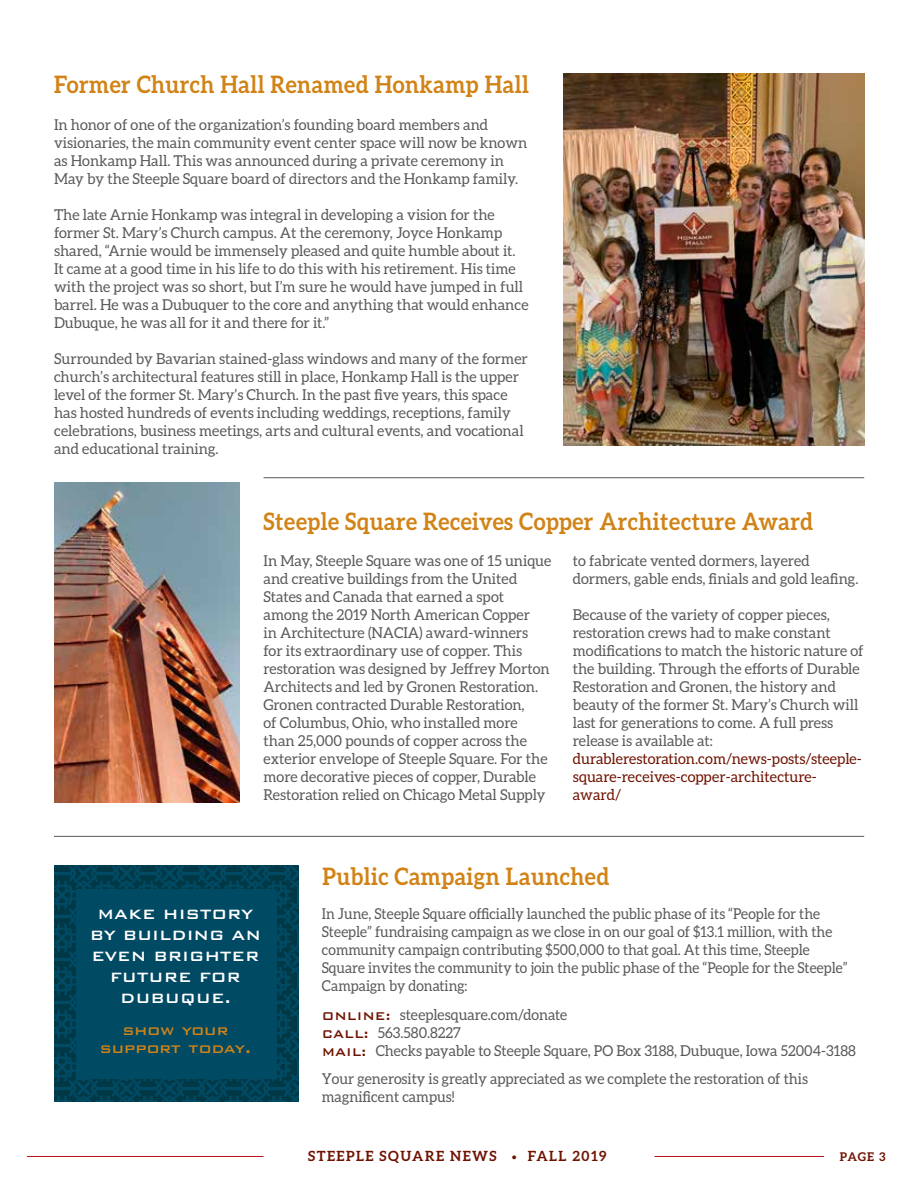
<style>
.page{position:relative;width:918px;height:1188px;background:#fff}
.page>*{position:absolute;margin:0;border:0;box-sizing:border-box;transform-origin:0 0}
.t1{font:700 24px "Aleo";letter-spacing:.02em;color:#d18316;scale:.92 1}
.t2{font:500 18px/21px "Bank Gothic BT";color:#fff;text-align:center}
.t3{font:500 18px/18px "Bank Gothic BT";color:#d18316;text-align:center}
.t4{font:15px/18px "Aleo";color:#58595b}
.t5{font:15px/18px "Aleo";color:#58595b;scale:.94 1}
.t6{font:15px/18px "Aleo";color:#58595b;scale:.96 1}
.t7{font:15px/18px "Aleo";color:#6f1200}
.t8{font:700 14.1px "Aleo";letter-spacing:.1em;color:#6f1200}
.t9{font:700 12px "Aleo";color:#6f1200}
.s1{font-family:"Bank Gothic BT";font-weight:500;color:#6f1200}
.s2{font-size:8.85px}
</style>
<div class="page">
<hr style="left:27px;top:1156px;width:237px;height:1px;background:#b5121b">
<img style="left:564px;top:74px;width:300px;height:371px">
<img style="left:54px;top:482px;width:186px;height:321px">
<svg style="left:54px;top:865px;width:244px;height:237px;background:#004054"></svg>
<div style="left:77px;top:889px;width:200px;height:190px;background:#004a64"></div>
<hr style="left:264px;top:477px;width:600px;height:1px;background:#58595b">
<hr style="left:54px;top:836px;width:810px;height:1px;background:#58595b">
<hr style="left:654px;top:1156px;width:170px;height:1px;background:#b5121b">
<h1 class="t1" style="left:54px;top:70px;width:518px">Former Church Hall Renamed Honkamp Hall</h1>
<p class="t4" style="left:54px;top:116px;width:475px">In honor of one of the organization’s founding board members and visionaries, the main community event center space will now be known as Honkamp Hall. This was announced during a private ceremony in May by the Steeple Square board of directors and the Honkamp family.</p>
<p class="t4" style="left:54px;top:206px;width:476px">The late Arnie Honkamp was integral in developing a vision for the former St. Mary’s Church campus. At the ceremony, Joyce Honkamp shared, “Arnie would be immensely pleased and quite humble about it.<br>It came at a good time in his life to do this with his retirement. His time with the project was so short, but I’m sure he would have jumped in full barrel. He was a Dubuquer to the core and anything that would enhance Dubuque, he was all for it and there for it.”</p>
<p class="t4" style="left:54px;top:350px;width:475px">Surrounded by Bavarian stained-glass windows and many of the former church’s architectural features still in place, Honkamp Hall is the upper level of the former St. Mary’s Church. In the past five years, this space has hosted hundreds of events including weddings, receptions, family celebrations, business meetings, arts and cultural events, and vocational and educational training.</p>
<h1 class="t1" style="left:264px;top:507px;width:599px">Steeple Square Receives Copper Architecture Award</h1>
<p class="t4" style="left:264px;top:551px;width:289px">In May, Steeple Square was one of 15 unique and creative buildings from the United States and Canada that earned a spot among the 2019 North American Copper<br>in Architecture (NACIA) award-winners<br>for its extraordinary use of copper. This restoration was designed by Jeffrey Morton Architects and led by Gronen Restoration.<br>Gronen contracted Durable Restoration,<br>of Columbus, Ohio, who installed more than 25,000 pounds of copper across the exterior envelope of Steeple Square. For the more decorative pieces of copper, Durable Restoration relied on Chicago Metal Supply</p>
<p class="t4" style="left:573px;top:551px;width:287px">to fabricate vented dormers, layered dormers, gable ends, finials and gold leafing.</p>
<p class="t4" style="left:573px;top:605px;width:292px">Because of the variety of copper pieces, restoration crews had to make constant modifications to match the historic nature of the building. Through the efforts of Durable Restoration and Gronen, the history and beauty of the former St. Mary’s Church will last for generations to come. A full press release is available at:</p>
<p class="t7" style="left:573px;top:749px;width:291px">durablerestoration.com/news-posts/steeple&shy;square-receives-copper-architecture&shy;award/</p>
<p class="t2" style="left:90px;top:904px;width:173px">MAKE HISTORY<br>BY BUILDING AN<br>EVEN BRIGHTER<br>FUTURE FOR<br>DUBUQUE.</p>
<p class="t3" style="left:100px;top:1021px;width:153px">show your support today.</p>
<h1 class="t1" style="left:323px;top:862px;width:313px">Public Campaign Launched</h1>
<p class="t5" style="left:322px;top:905px;width:561px">In June, Steeple Square officially launched the public phase of its “People for the Steeple” fundraising campaign as we close in on our goal of $13.1 million, with the community campaign contributing $500,000 to that goal. At this time, Steeple Square invites the community to join the public phase of the “People for the Steeple” Campaign by donating:</p>
<p class="t6" style="left:322px;top:1005px;width:558px"><span class="s1">ONLINE:</span> steeplesquare.com/donate<br><span class="s1">CALL:</span> 563.580.8227<br><span class="s1">MAIL:</span> Checks payable to Steeple Square, PO Box 3188, Dubuque, Iowa 52004-3188</p>
<p class="t6" style="left:322px;top:1070px;width:508px">Your generosity is greatly appreciated as we complete the restoration of this magnificent campus!</p>
<p class="t8" style="left:308px;top:1148px;width:300px">STEEPLE SQUARE NEWS <span class="s2">•</span> FALL 2019</p>
<p class="t9" style="left:840px;top:1150px;width:47px">PAGE 3</p>
</div>
